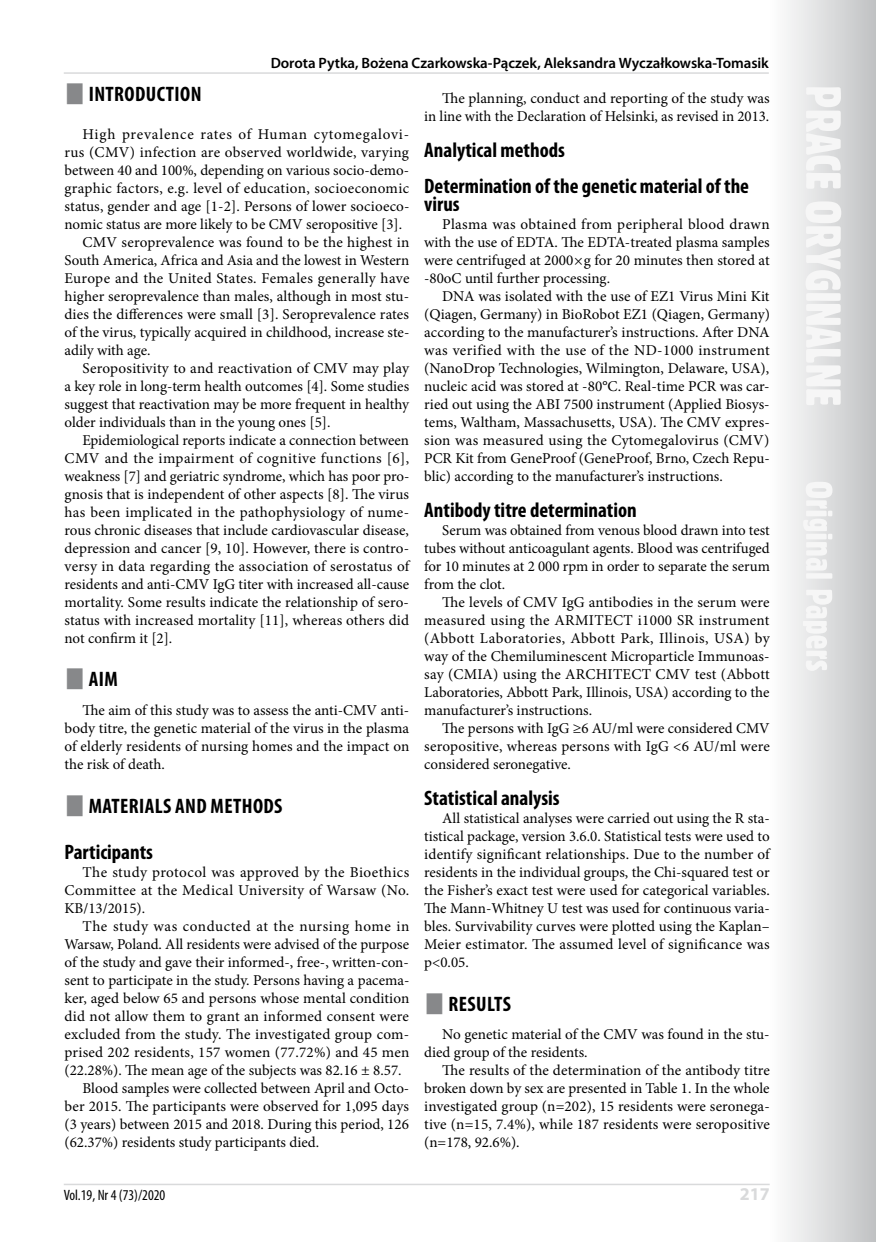
<style>
.page{position:relative;width:876px;height:1242px;background:#fff}
.page>*{position:absolute;margin:0;border:0;box-sizing:border-box;transform-origin:0 0}
.t1{font:700 condensed 21px/36px "Myriad Pro";color:#000}
.t2{font:700 condensed 21px "Myriad Pro";letter-spacing:.02em;color:#000}
.t3{font:700 18px "Myriad Pro";color:#d9dadb}
.t4{font:15px/18px "Minion Pro";letter-spacing:.005em;color:#000;text-align:justify}
.t5{font:15px "Minion Pro";letter-spacing:.03em;color:#000}
.t6{font:600 15px "Myriad Pro";letter-spacing:-.01em;color:#000}
.t7{font:15px "Minion Pro";letter-spacing:.025em;color:#000}
.t8{font:15px "Minion Pro";letter-spacing:.05em;color:#000}
.t9{font:condensed 15px "Myriad Pro";color:#000}
</style>
<div class="page">
<svg style="left:787px;top:0;width:89px;height:1242px"></svg>
<svg style="left:803px;top:87px;width:38px;height:584px"></svg>
<hr style="left:64px;top:1183px;width:706px;height:2px;background:#d9dadb">
<hr style="left:64px;top:72px;width:705px;height:2px;background:#d9dadb">
<p class="t6" style="left:271px;top:53px;width:499px">Dorota Pytka, Bożena Czarkowska-Pączek, Aleksandra Wyczałkowska-Tomasik</p>
<h1 class="t2" style="left:89px;top:81px;width:114px">INTRODUCTION</h1>
<p class="t8" style="left:82px;top:124px;width:328px">High prevalence rates of Human cytomegalovi-</p>
<p class="t4" style="left:65px;top:143px;width:346px">rus (CMV) infection are observed worldwide, varying</p>
<p class="t4" style="left:64px;top:161px;width:346px">between 40 and 100%, depending on various socio-demo-</p>
<p class="t4" style="left:64px;top:179px;width:346px">graphic factors, e.g. level of education, socioeconomic</p>
<p class="t4" style="left:64px;top:197px;width:346px">status, gender and age [1-2]. Persons of lower socioeco-</p>
<p class="t4" style="left:64px;top:215px;width:339px">nomic status are more likely to be CMV seropositive [3].</p>
<p class="t4" style="left:82px;top:233px;width:328px">CMV seroprevalence was found to be the highest in</p>
<p class="t4" style="left:64px;top:251px;width:346px">South America, Africa and Asia and the lowest in Western</p>
<p class="t4" style="left:64px;top:269px;width:346px">Europe and the United States. Females generally have</p>
<p class="t4" style="left:64px;top:287px;width:346px">higher seroprevalence than males, although in most stu-</p>
<p class="t4" style="left:64px;top:305px;width:346px">dies the differences were small [3]. Seroprevalence rates</p>
<p class="t4" style="left:64px;top:323px;width:346px">of the virus, typically acquired in childhood, increase ste-</p>
<p class="t4" style="left:64px;top:341px;width:87px">adily with age.</p>
<p class="t4" style="left:82px;top:359px;width:328px">Seropositivity to and reactivation of CMV may play</p>
<p class="t4" style="left:64px;top:377px;width:346px">a key role in long-term health outcomes [4]. Some studies</p>
<p class="t4" style="left:64px;top:395px;width:346px">suggest that reactivation may be more frequent in healthy</p>
<p class="t4" style="left:64px;top:413px;width:267px">older individuals than in the young ones [5].</p>
<p class="t4" style="left:82px;top:431px;width:328px">Epidemiological reports indicate a connection between</p>
<p class="t5" style="left:64px;top:448px;width:346px">CMV and the impairment of cognitive functions [6],</p>
<p class="t4" style="left:64px;top:467px;width:346px">weakness [7] and geriatric syndrome, which has poor pro-</p>
<p class="t4" style="left:64px;top:485px;width:346px">gnosis that is independent of other aspects [8]. The virus</p>
<p class="t7" style="left:64px;top:502px;width:346px">has been implicated in the pathophysiology of nume-</p>
<p class="t4" style="left:64px;top:521px;width:346px">rous chronic diseases that include cardiovascular disease,</p>
<p class="t4" style="left:64px;top:539px;width:346px">depression and cancer [9, 10]. However, there is contro-</p>
<p class="t4" style="left:64px;top:557px;width:346px">versy in data regarding the association of serostatus of</p>
<p class="t4" style="left:64px;top:575px;width:346px">residents and anti-CMV IgG titer with increased all-cause</p>
<p class="t4" style="left:64px;top:593px;width:346px">mortality. Some results indicate the relationship of sero-</p>
<p class="t4" style="left:64px;top:611px;width:346px">status with increased mortality [11], whereas others did</p>
<p class="t4" style="left:64px;top:629px;width:109px">not confirm it [2].</p>
<h1 class="t1" style="left:89px;top:661px;width:31px">AIM</h1>
<p class="t4" style="left:64px;top:701px;width:346px;text-indent:18px">The aim of this study was to assess the anti-CMV anti&shy;body titre, the genetic material of the virus in the plasma of elderly residents of nursing homes and the impact on the risk of death.</p>
<h1 class="t2" style="left:89px;top:792px;width:195px">MATERIALS AND METHODS</h1>
<h1 class="t1" style="left:64px;top:834px;width:90px">Participants</h1>
<p class="t4" style="left:64px;top:863px;width:346px;text-indent:18px">The study protocol was approved by the Bioethics Committee at the Medical University of Warsaw (No.<br>KB/13/2015).</p>
<p class="t5" style="left:82px;top:916px;width:328px">The study was conducted at the nursing home in</p>
<p class="t4" style="left:64px;top:935px;width:346px">Warsaw, Poland. All residents were advised of the purpose</p>
<p class="t4" style="left:64px;top:953px;width:346px">of the study and gave their informed-, free-, written-con-</p>
<p class="t4" style="left:64px;top:971px;width:346px">sent to participate in the study. Persons having a pacema-</p>
<p class="t4" style="left:64px;top:989px;width:346px">ker, aged below 65 and persons whose mental condition</p>
<p class="t4" style="left:64px;top:1007px;width:346px">did not allow them to grant an informed consent were</p>
<p class="t4" style="left:64px;top:1025px;width:346px">excluded from the study. The investigated group com-</p>
<p class="t4" style="left:64px;top:1043px;width:346px">prised 202 residents, 157 women (77.72%) and 45 men</p>
<p class="t4" style="left:64px;top:1061px;width:339px">(22.28%). The mean age of the subjects was 82.16 ± 8.57.</p>
<p class="t4" style="left:82px;top:1079px;width:328px">Blood samples were collected between April and Octo-</p>
<p class="t4" style="left:64px;top:1097px;width:346px">ber 2015. The participants were observed for 1,095 days</p>
<p class="t4" style="left:64px;top:1115px;width:346px">(3 years) between 2015 and 2018. During this period, 126</p>
<p class="t4" style="left:64px;top:1133px;width:256px">(62.37%) residents study participants died.</p>
<p class="t4" style="left:424px;top:89px;width:347px;text-align:right">The planning, conduct and reporting of the study was<br>in line with the Declaration of Helsinki, as revised in 2013.</p>
<h1 class="t1" style="left:424px;top:132px;width:326px">Analytical methods<br>Determination of the genetic material of the</h1>
<h1 class="t1" style="left:424px;top:186px;width:37px">virus</h1>
<p class="t4" style="left:424px;top:215px;width:347px;text-indent:18px">Plasma was obtained from peripheral blood drawn with the use of EDTA. The EDTA-treated plasma samples were centrifuged at 2000×g for 20 minutes then stored at -80oC until further processing.</p>
<p class="t4" style="left:424px;top:287px;width:347px;text-indent:18px">DNA was isolated with the use of EZ1 Virus Mini Kit (Qiagen, Germany) in BioRobot EZ1 (Qiagen, Germany) according to the manufacturer’s instructions. After DNA was verified with the use of the ND-1000 instrument (NanoDrop Technologies, Wilmington, Delaware, USA), nucleic acid was stored at -80°C. Real-time PCR was car&shy;ried out using the ABI 7500 instrument (Applied Biosys&shy;tems, Waltham, Massachusetts, USA). The CMV expres&shy;sion was measured using the Cytomegalovirus (CMV)<br>PCR Kit from GeneProof (GeneProof, Brno, Czech Repu&shy;blic) according to the manufacturer’s instructions.</p>
<h1 class="t1" style="left:424px;top:492px;width:214px">Antibody titre determination</h1>
<p class="t4" style="left:424px;top:521px;width:347px;text-indent:18px">Serum was obtained from venous blood drawn into test tubes without anticoagulant agents. Blood was centrifuged for 10 minutes at 2 000 rpm in order to separate the serum from the clot.</p>
<p class="t4" style="left:424px;top:593px;width:347px;text-indent:18px">The levels of CMV IgG antibodies in the serum were measured using the ARMITECT i1000 SR instrument (Abbott Laboratories, Abbott Park, Illinois, USA) by way of the Chemiluminescent Microparticle Immunoas&shy;say (CMIA) using the ARCHITECT CMV test (Abbott Laboratories, Abbott Park, Illinois, USA) according to the manufacturer’s instructions.</p>
<p class="t4" style="left:424px;top:719px;width:347px;text-indent:18px">The persons with IgG ≥6 AU/ml were considered CMV seropositive, whereas persons with IgG &lt;6 AU/ml were considered seronegative.</p>
<h1 class="t1" style="left:424px;top:780px;width:137px">Statistical analysis</h1>
<p class="t4" style="left:424px;top:809px;width:347px;text-indent:18px">All statistical analyses were carried out using the R sta&shy;tistical package, version 3.6.0. Statistical tests were used to identify significant relationships. Due to the number of residents in the individual groups, the Chi-squared test or the Fisher’s exact test were used for categorical variables.<br>The Mann-Whitney U test was used for continuous varia&shy;bles. Survivability curves were plotted using the Kaplan– Meier estimator. The assumed level of significance was p&lt;0.05.</p>
<h1 class="t2" style="left:448px;top:990px;width:64px">RESULTS</h1>
<p class="t4" style="left:424px;top:1025px;width:347px;text-indent:18px">No genetic material of the CMV was found in the stu&shy;died group of the residents.</p>
<p class="t4" style="left:424px;top:1061px;width:347px;text-indent:18px">The results of the determination of the antibody titre broken down by sex are presented in Table 1. In the whole investigated group (n=202), 15 residents were seronega&shy;tive (n=15, 7.4%), while 187 residents were seropositive (n=178, 92.6%).</p>
<p class="t9" style="left:64px;top:1186px;width:103px">Vol.19, Nr 4 (73)/2020</p>
<p class="t3" style="left:740px;top:1182px;width:31px">217</p>
</div>
